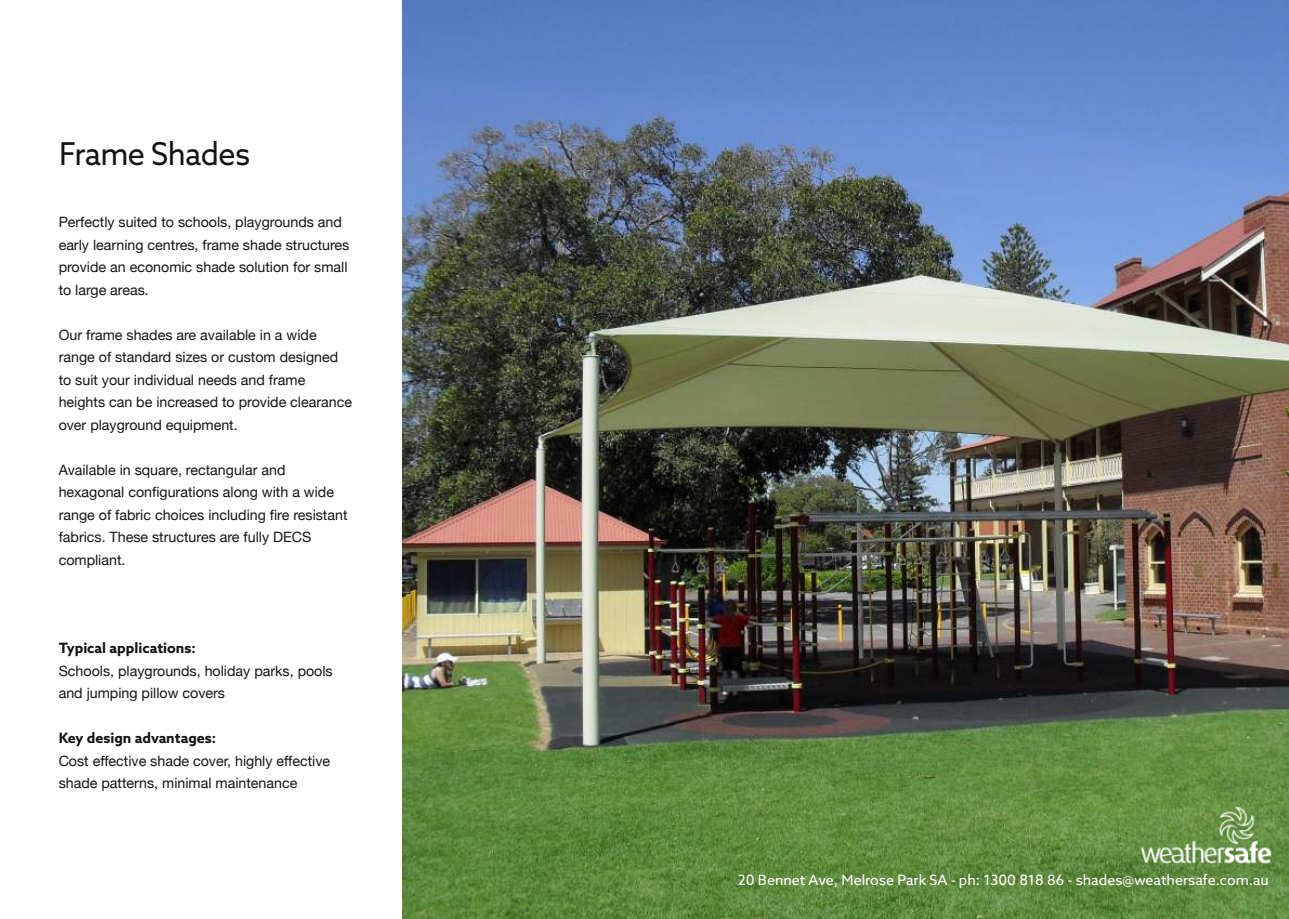
<style>
.page{position:relative;width:1289px;height:919px;background:#fff}
.page>*{position:absolute;margin:0;border:0;box-sizing:border-box;transform-origin:0 0}
.t1{font:31.5px "Azo Sans";letter-spacing:-.02em;color:#161413}
.t2{font:14.25px/22.5px "Helvetica Neue";color:#161413}
.t3{font:14.25px "Azo Sans";color:#fff}
.t4{font:700 14.25px "Azo Sans";color:#161413}
</style>
<div class="page">
<img style="left:402px;top:0;width:886px;height:918px">
<img style="left:1140px;top:803px;width:130px;height:63px">
<h1 class="t1" style="left:59px;top:132px;width:192px">Frame Shades</h1>
<p class="t2" style="left:59px;top:211px;width:292px">Perfectly suited to schools, playgrounds and early learning centres, frame shade structures provide an economic shade solution for small to large areas.</p>
<p class="t2" style="left:59px;top:323px;width:295px">Our frame shades are available in a wide range of standard sizes or custom designed to suit your individual needs and frame heights can be increased to provide clearance over playground equipment.</p>
<p class="t2" style="left:59px;top:458px;width:290px">Available in square, rectangular and hexagonal configurations along with a wide range of fabric choices including fire resistant fabrics. These structures are fully DECS compliant.</p>
<p class="t4" style="left:59px;top:638px;width:139px">Typical applications:</p>
<p class="t2" style="left:59px;top:659px;width:275px">Schools, playgrounds, holiday parks, pools and jumping pillow covers</p>
<p class="t4" style="left:59px;top:728px;width:159px">Key design advantages:</p>
<p class="t2" style="left:59px;top:749px;width:273px">Cost effective shade cover, highly effective shade patterns, minimal maintenance</p>
<p class="t3" style="left:738px;top:870px;width:532px">20 Bennet Ave, Melrose Park SA - ph: 1300 818 86 - shades@weathersafe.com.au</p>
</div>
